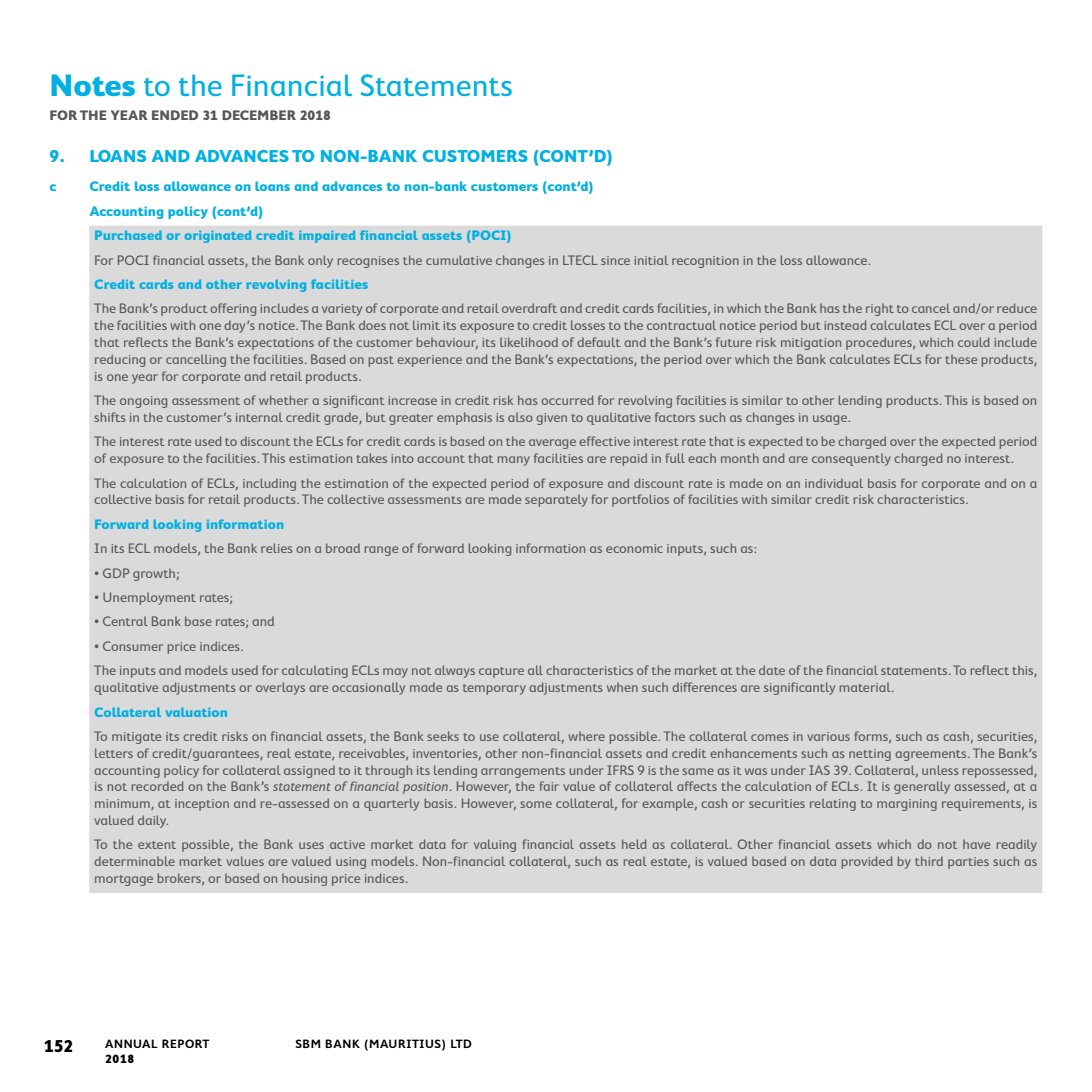
<style>
.page{position:relative;width:1092px;height:1092px;background:#fff}
.page>*{position:absolute;margin:0;border:0;box-sizing:border-box;transform-origin:0 0}
.t1{font:31.5px "Cambridge";color:#00b0e1}
.t2{font:700 17.5px "Cambridge";color:#00b0e1}
.t3{font:700 17.5px "Cambridge";color:#000}
.t4{font:14px/16.8px "Cambridge";color:#575756}
.t5{font:700 14px "Cambridge";color:#00b0e1}
.t6{font:700 14px "Cambridge";color:#575756}
.t7{font:600 12.25px "Cambridge";letter-spacing:.05em;color:#000}
.t8{font:700 12.25px "Cambridge";color:#000}
.s1{font-weight:700}
.s2{font-style:italic}
</style>
<div class="page">
<div style="left:89px;top:226px;width:953px;height:666px;background:#dadada"></div>
<h1 class="t1" style="left:50px;top:67px;width:465px"><span class="s1">Notes</span> to the Financial Statements</h1>
<p class="t6" style="left:50px;top:107px;width:283px">FOR THE YEAR ENDED 31 DECEMBER 2018</p>
<p class="t2" style="left:50px;top:146px;width:565px">9. LOANS AND ADVANCES TO NON-BANK CUSTOMERS (CONT’D)</p>
<p class="t5" style="left:50px;top:179px;width:9px">c</p>
<p class="t5" style="left:89px;top:179px;width:506px">Credit loss allowance on loans and advances to non-bank customers (cont’d)</p>
<p class="t5" style="left:89px;top:203px;width:176px">Accounting policy (cont’d)</p>
<p class="t5" style="left:94px;top:227px;width:418px">Purchased or originated credit impaired financial assets (POCI)</p>
<p class="t4" style="left:94px;top:251px;width:778px">For POCI financial assets, the Bank only recognises the cumulative changes in LTECL since initial recognition in the loss allowance.</p>
<p class="t5" style="left:94px;top:276px;width:276px">Credit cards and other revolving facilities</p>
<p class="t4" style="left:94px;top:300px;width:944px;text-align:justify">The Bank’s product offering includes a variety of corporate and retail overdraft and credit cards facilities, in which the Bank has the right to cancel and/or reduce the facilities with one day’s notice. The Bank does not limit its exposure to credit losses to the contractual notice period but instead calculates ECL over a period that reflects the Bank’s expectations of the customer behaviour, its likelihood of default and the Bank’s future risk mitigation procedures, which could include reducing or cancelling the facilities. Based on past experience and the Bank’s expectations, the period over which the Bank calculates ECLs for these products, is one year for corporate and retail products.</p>
<p class="t4" style="left:94px;top:392px;width:944px">The ongoing assessment of whether a significant increase in credit risk has occurred for revolving facilities is similar to other lending products. This is based on shifts in the customer’s internal credit grade, but greater emphasis is also given to qualitative factors such as changes in usage.</p>
<p class="t4" style="left:94px;top:433px;width:944px">The interest rate used to discount the ECLs for credit cards is based on the average effective interest rate that is expected to be charged over the expected period of exposure to the facilities. This estimation takes into account that many facilities are repaid in full each month and are consequently charged no interest.</p>
<p class="t4" style="left:94px;top:474px;width:944px">The calculation of ECLs, including the estimation of the expected period of exposure and discount rate is made on an individual basis for corporate and on a collective basis for retail products. The collective assessments are made separately for portfolios of facilities with similar credit risk characteristics.</p>
<p class="t5" style="left:94px;top:516px;width:191px">Forward looking information</p>
<p class="t4" style="left:94px;top:540px;width:664px">In its ECL models, the Bank relies on a broad range of forward looking information as economic inputs, such as:</p>
<p class="t4" style="left:94px;top:564px;width:87px">• GDP growth;</p>
<p class="t4" style="left:94px;top:588px;width:140px">• Unemployment rates;</p>
<p class="t4" style="left:94px;top:613px;width:182px">• Central Bank base rates; and</p>
<p class="t4" style="left:94px;top:633px;width:944px;line-height:24.3px">• Consumer price indices.<br>The inputs and models used for calculating ECLs may not always capture all characteristics of the market at the date of the financial statements. To reflect this,</p>
<p class="t4" style="left:94px;top:678px;width:801px">qualitative adjustments or overlays are occasionally made as temporary adjustments when such differences are significantly material.</p>
<p class="t5" style="left:94px;top:703px;width:135px">Collateral valuation</p>
<p class="t4" style="left:94px;top:727px;width:944px;text-align:justify">To mitigate its credit risks on financial assets, the Bank seeks to use collateral, where possible. The collateral comes in various forms, such as cash, securities, letters of credit/guarantees, real estate, receivables, inventories, other non-financial assets and credit enhancements such as netting agreements. The Bank’s accounting policy for collateral assigned to it through its lending arrangements under IFRS 9 is the same as it was under IAS 39. Collateral, unless repossessed, is not recorded on the Bank’s <span class="s2">statement of financial position</span>. However, the fair value of collateral affects the calculation of ECLs. It is generally assessed, at a minimum, at inception and re-assessed on a quarterly basis. However, some collateral, for example, cash or securities relating to margining requirements, is valued daily.</p>
<p class="t4" style="left:94px;top:836px;width:944px;text-align:justify">To the extent possible, the Bank uses active market data for valuing financial assets held as collateral. Other financial assets which do not have readily determinable market values are valued using models. Non-financial collateral, such as real estate, is valued based on data provided by third parties such as mortgage brokers, or based on housing price indices.</p>
<p class="t3" style="left:44px;top:1035px;width:31px">152</p>
<p class="t7" style="left:105px;top:1037px;width:106px">ANNUAL REPORT</p>
<p class="t7" style="left:295px;top:1037px;width:178px">SBM BANK (MAURITIUS) LTD</p>
<p class="t8" style="left:105px;top:1051px;width:31px">2018</p>
</div>
